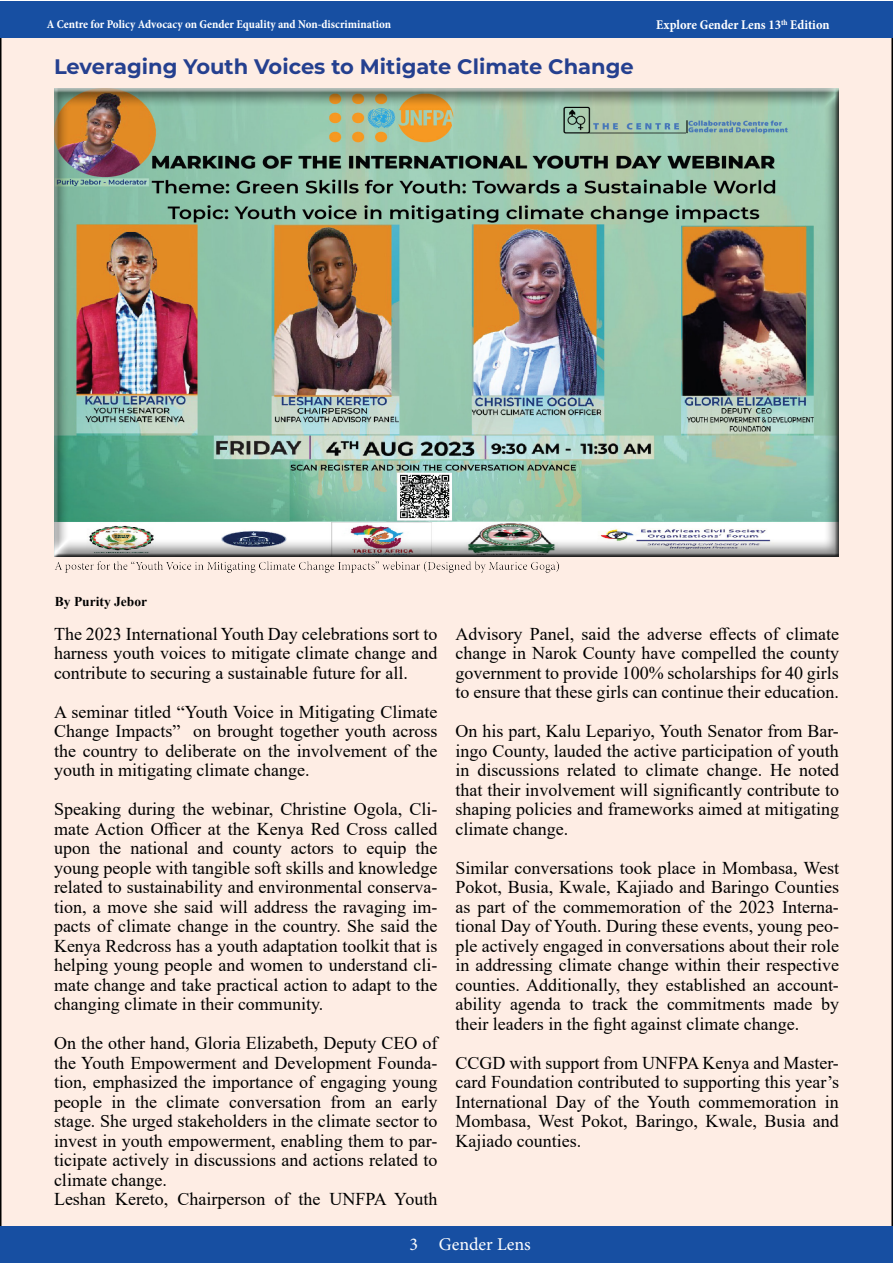
<style>
.page{position:relative;width:893px;height:1263px;background:#fff}
.page>*{position:absolute;margin:0;border:0;box-sizing:border-box;transform-origin:0 0}
.t1{font:700 21px "Montserrat";color:#25408f}
.t2{font:18px/19.5px "Times New Roman";color:#000;text-align:justify}
.t3{font:18px "Minion Pro";color:#fff}
.t4{font:700 condensed 13.5px "Minion Pro";color:#fff}
.t5{font:700 13.5px "Times New Roman";color:#000}
.t6{font:700 condensed 12px "Minion Pro";color:#fff}
</style>
<div class="page">
<div style="left:0;top:38px;width:893px;height:1188px;background:#feede4"></div>
<div style="left:0;top:1226px;width:893px;height:37px;background:#174fa2"></div>
<div style="left:0;top:1px;width:893px;height:37px;background:#174fa2"></div>
<div style="left:48px;top:556px;width:521px;height:20px;background:#000;opacity:.75"></div>
<div style="left:42px;top:79px;width:810px;height:478px;background:#feede4"></div>
<div style="left:52px;top:86px;width:791px;height:471px;background:#000;opacity:.75"></div>
<p class="t6" style="left:47px;top:16px;width:346px">A Centre for Policy Advocacy on Gender Equality and Non-discrimination</p>
<p class="t4" style="left:656px;top:15px;width:175px">Explore Gender Lens 13<sup>th</sup> Edition</p>
<p class="t1" style="left:54px;top:51px;width:581px">Leveraging Youth Voices to Mitigate Climate Change</p>
<p class="t5" style="left:55px;top:592px;width:94px">By Purity Jebor</p>
<p class="t2" style="left:54px;top:623px;width:385px">The 2023 International Youth Day celebrations sort to harness youth voices to mitigate climate change and contribute to securing a sustainable future for all.</p>
<p class="t2" style="left:54px;top:701px;width:385px">A seminar titled “Youth Voice in Mitigating Climate Change Impacts” on brought together youth across the country to deliberate on the involvement of the youth in mitigating climate change.</p>
<p class="t2" style="left:54px;top:799px;width:385px">Speaking during the webinar, Christine Ogola, Cli&shy;mate Action Officer at the Kenya Red Cross called upon the national and county actors to equip the young people with tangible soft skills and knowledge related to sustainability and environmental conserva&shy;tion, a move she said will address the ravaging im&shy;pacts of climate change in the country. She said the Kenya Redcross has a youth adaptation toolkit that is helping young people and women to understand cli&shy;mate change and take practical action to adapt to the changing climate in their community.</p>
<p class="t2" style="left:54px;top:1033px;width:385px;text-align:left">On the other hand, Gloria Elizabeth, Deputy CEO of the Youth Empowerment and Development Founda&shy;tion, emphasized the importance of engaging young people in the climate conversation from an early stage. She urged stakeholders in the climate sector to invest in youth empowerment, enabling them to par&shy;ticipate actively in discussions and actions related to climate change.<br>Leshan Kereto, Chairperson of the UNFPA Youth</p>
<p class="t2" style="left:455px;top:623px;width:385px">Advisory Panel, said the adverse effects of climate change in Narok County have compelled the county government to provide 100% scholarships for 40 girls to ensure that these girls can continue their education.</p>
<p class="t2" style="left:455px;top:721px;width:385px">On his part, Kalu Lepariyo, Youth Senator from Bar&shy;ingo County, lauded the active participation of youth in discussions related to climate change. He noted that their involvement will significantly contribute to shaping policies and frameworks aimed at mitigating climate change.</p>
<p class="t2" style="left:455px;top:857px;width:385px">Similar conversations took place in Mombasa, West Pokot, Busia, Kwale, Kajiado and Baringo Counties as part of the commemoration of the 2023 Interna&shy;tional Day of Youth. During these events, young peo&shy;ple actively engaged in conversations about their role in addressing climate change within their respective counties. Additionally, they established an account&shy;ability agenda to track the commitments made by their leaders in the fight against climate change.</p>
<p class="t2" style="left:455px;top:1052px;width:385px">CCGD with support from UNFPA Kenya and Master&shy;card Foundation contributed to supporting this year’s International Day of the Youth commemoration in Mombasa, West Pokot, Baringo, Kwale, Busia and Kajiado counties.</p>
<p class="t3" style="left:394px;top:1232px;width:106px">Gender Lens 2</p>
<p class="t3" style="left:410px;top:1232px;width:123px">3 Gender Lens</p>
</div>
